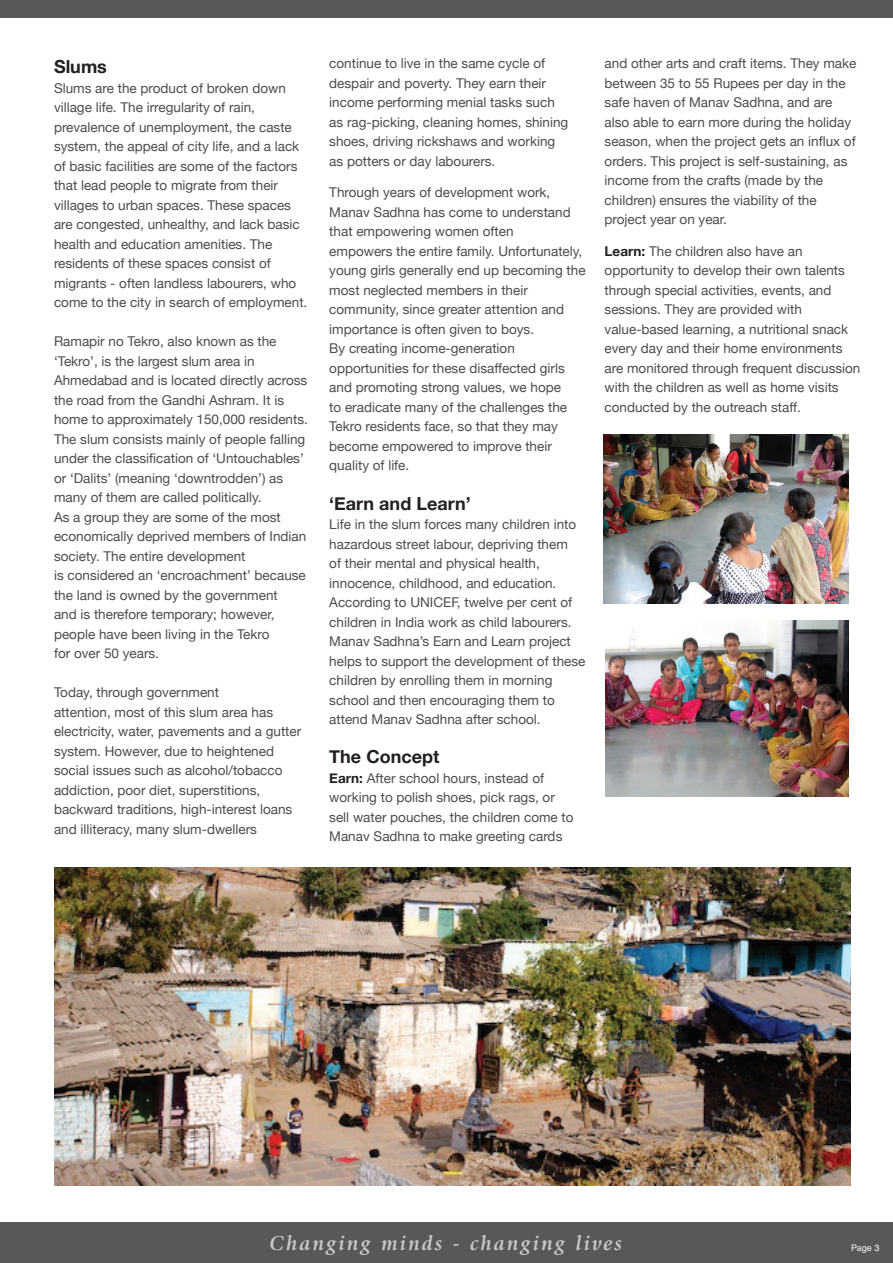
<style>
.page{position:relative;width:893px;height:1263px;background:#fff}
.page>*{position:absolute;margin:0;border:0;box-sizing:border-box;transform-origin:0 0}
.t1{font:italic 700 21px "Giovanni";letter-spacing:.1em;color:#c7c8ca}
.t2{font:700 18px "Helvetica Neue";color:#231f20}
.t3{font:13.5px/19.5px "Helvetica Neue";color:#4b4c4d}
.t4{font:9px "Helvetica";color:#fff}
.s1{font-weight:700;color:#231f20}
</style>
<div class="page">
<div style="left:0;top:0;width:893px;height:18px;background:#57585a"></div>
<img style="left:54px;top:867px;width:796px;height:318px">
<img style="left:604px;top:435px;width:244px;height:169px">
<img style="left:606px;top:620px;width:242px;height:176px">
<div style="left:0;top:1222px;width:893px;height:41px;background:#57585a"></div>
<h2 class="t2" style="left:54px;top:56px;width:54px">Slums</h2>
<p class="t3" style="left:54px;top:78px;width:255px">Slums are the product of broken down village life. The irregularity of rain, prevalence of unemployment, the caste system, the appeal of city life, and a lack of basic facilities are some of the factors that lead people to migrate from their villages to urban spaces. These spaces are congested, unhealthy, and lack basic health and education amenities. The residents of these spaces consist of migrants - often landless labourers, who come to the city in search of employment.</p>
<p class="t3" style="left:54px;top:331px;width:255px">Ramapir no Tekro, also known as the ‘Tekro’, is the largest slum area in Ahmedabad and is located directly across the road from the Gandhi Ashram. It is home to approximately 150,000 residents.<br>The slum consists mainly of people falling under the classification of ‘Untouchables’ or ‘Dalits’ (meaning ‘downtrodden’) as many of them are called politically.<br>As a group they are some of the most economically deprived members of Indian society. The entire development<br>is considered an ‘encroachment’ because the land is owned by the government<br>and is therefore temporary; however, people have been living in the Tekro<br>for over 50 years.</p>
<p class="t3" style="left:54px;top:682px;width:249px">Today, through government<br>attention, most of this slum area has electricity, water, pavements and a gutter system. However, due to heightened social issues such as alcohol/tobacco addiction, poor diet, superstitions, backward traditions, high-interest loans and illiteracy, many slum-dwellers</p>
<p class="t3" style="left:329px;top:54px;width:241px">continue to live in the same cycle of despair and poverty. They earn their income performing menial tasks such as rag-picking, cleaning homes, shining shoes, driving rickshaws and working as potters or day labourers.</p>
<p class="t3" style="left:329px;top:183px;width:258px">Through years of development work, Manav Sadhna has come to understand that empowering women often<br>empowers the entire family. Unfortunately, young girls generally end up becoming the most neglected members in their community, since greater attention and importance is often given to boys.<br>By creating income-generation opportunities for these disaffected girls and promoting strong values, we hope<br>to eradicate many of the challenges the Tekro residents face, so that they may become empowered to improve their quality of life.</p>
<h2 class="t2" style="left:329px;top:492px;width:143px">‘Earn and Learn’</h2>
<p class="t3" style="left:329px;top:514px;width:258px">Life in the slum forces many children into hazardous street labour, depriving them<br>of their mental and physical health, innocence, childhood, and education.<br>According to UNICEF, twelve per cent of children in India work as child labourers.<br>Manav Sadhna’s Earn and Learn project helps to support the development of these children by enrolling them in morning school and then encouraging them to attend Manav Sadhna after school.</p>
<h2 class="t2" style="left:329px;top:745px;width:112px">The Concept</h2>
<p class="t3" style="left:329px;top:768px;width:246px"><span class="s1">Earn:</span> After school hours, instead of working to polish shoes, pick rags, or sell water pouches, the children come to Manav Sadhna to make greeting cards</p>
<p class="t3" style="left:605px;top:54px;width:253px">and other arts and craft items. They make between 35 to 55 Rupees per day in the safe haven of Manav Sadhna, and are also able to earn more during the holiday season, when the project gets an influx of orders. This project is self-sustaining, as income from the crafts (made by the children) ensures the viability of the project year on year.</p>
<p class="t3" style="left:605px;top:241px;width:257px"><span class="s1">Learn:</span> The children also have an opportunity to develop their own talents through special activities, events, and sessions. They are provided with value-based learning, a nutritional snack every day and their home environments are monitored through frequent discussion with the children as well as home visits conducted by the outreach staff.</p>
<h1 class="t1" style="left:270px;top:1231px;width:354px">Changing minds - changing lives</h1>
<p class="t4" style="left:851px;top:1242px;width:30px">Page 3</p>
</div>
